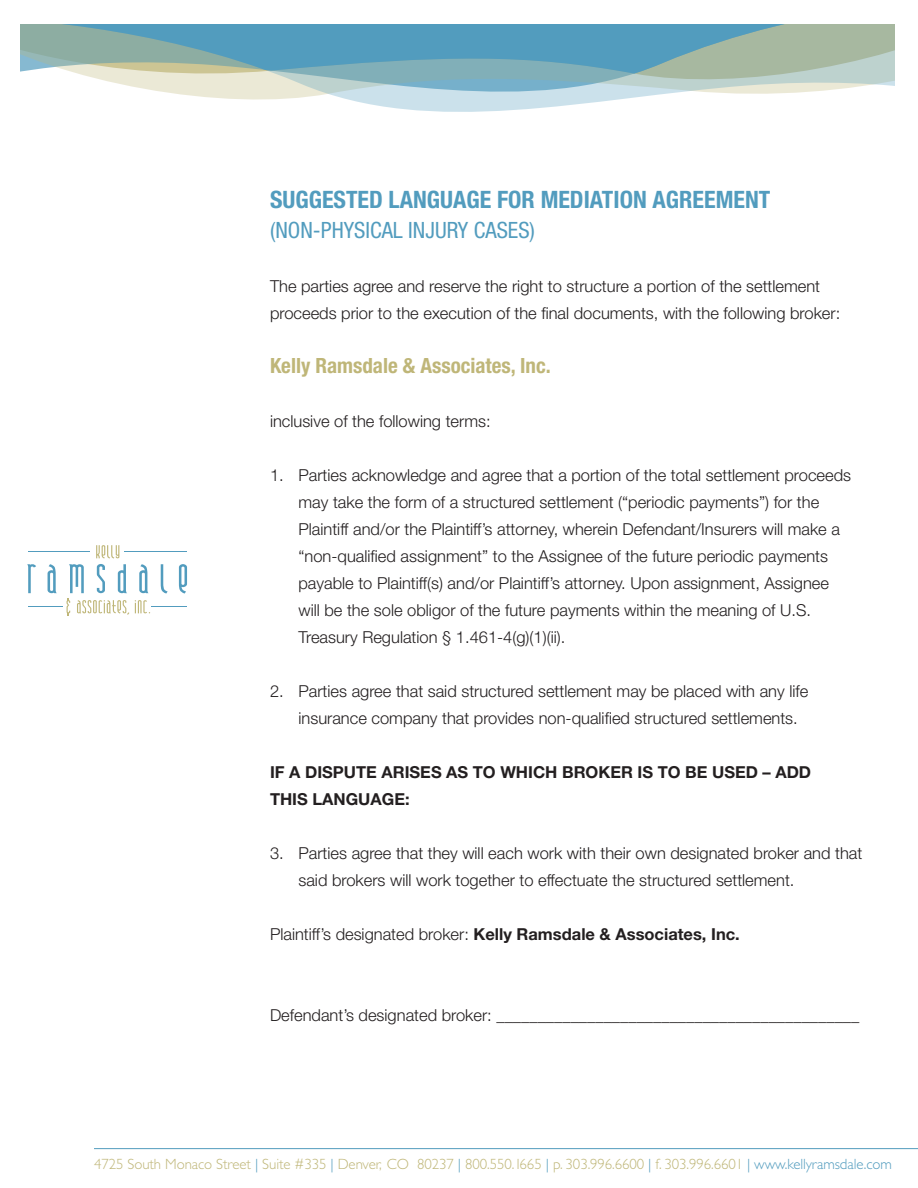
<style>
.page{position:relative;width:918px;height:1188px;background:#fff}
.page>*{position:absolute;margin:0;border:0;box-sizing:border-box;transform-origin:0 0}
.t1{font:700 condensed 24px "Helvetica Neue";color:#529cbe}
.t2{font:condensed 22.5px "Helvetica Neue";color:#529cbe}
.t3{font:700 condensed 21px "Helvetica Neue";color:#bfb678}
.t4{font:300 16.5px/27px "Helvetica Neue";color:#231f20}
.t5{font:700 16.5px/27px "Helvetica Neue";color:#231f20}
.t6{font:300 14.85px "Gill Sans";letter-spacing:-.005em;color:#bfb678}
.s1{font-weight:300}
.s2{color:#529cbe}
</style>
<div class="page">
<svg style="left:27px;top:564px;width:9px;height:29px"></svg>
<svg style="left:48px;top:564px;width:9px;height:29px"></svg>
<svg style="left:139px;top:564px;width:10px;height:29px"></svg>
<svg style="left:161px;top:564px;width:7px;height:30px"></svg>
<svg style="left:179px;top:564px;width:8px;height:30px"></svg>
<svg style="left:135px;top:600px;width:15px;height:13px"></svg>
<svg style="left:67px;top:564px;width:62px;height:51px"></svg>
<svg style="left:96px;top:545px;width:23px;height:13px"></svg>
<hr style="left:28px;top:552px;width:61px;height:1px;background:#529cbe">
<hr style="left:125px;top:551px;width:62px;height:1px;background:#529cbe">
<hr style="left:151px;top:607px;width:36px;height:1px;background:#529cbe">
<hr style="left:28px;top:607px;width:35px;height:1px;background:#529cbe">
<hr style="left:94px;top:1148px;width:824px;height:1px;background:#529cbe">
<svg style="left:80px;top:74px;width:815px;height:38px"></svg>
<svg style="left:21px;top:24px;width:874px;height:50px;background:#78aab4"></svg>
<p class="t1" style="left:270px;top:185px;width:502px">SUGGESTED LANGUAGE FOR MEDIATION AGREEMENT</p>
<p class="t2" style="left:270px;top:217px;width:267px">(NON-PHYSICAL INJURY CASES)</p>
<p class="t4" style="left:270px;top:272px;width:572px">The parties agree and reserve the right to structure a portion of the settlement proceeds prior to the execution of the final documents, with the following broker:</p>
<p class="t3" style="left:270px;top:352px;width:282px">Kelly Ramsdale &amp; Associates, Inc.</p>
<p class="t4" style="left:270px;top:407px;width:222px">inclusive of the following terms:</p>
<p class="t4" style="left:270px;top:461px;width:583px">1. Parties acknowledge and agree that a portion of the total settlement proceeds</p>
<p class="t4" style="left:298px;top:488px;width:522px">may take the form of a structured settlement (“periodic payments”) for the</p>
<p class="t4" style="left:298px;top:515px;width:543px">Plaintiff and/or the Plaintiff’s attorney, wherein Defendant/Insurers will make a</p>
<p class="t4" style="left:298px;top:542px;width:531px">“non-qualified assignment” to the Assignee of the future periodic payments</p>
<p class="t4" style="left:298px;top:569px;width:532px">payable to Plaintiff(s) and/or Plaintiff’s attorney. Upon assignment, Assignee</p>
<p class="t4" style="left:298px;top:596px;width:514px">will be the sole obligor of the future payments within the meaning of U.S.</p>
<p class="t4" style="left:298px;top:623px;width:268px">Treasury Regulation § 1.461-4(g)(1)(ii).</p>
<p class="t4" style="left:270px;top:677px;width:540px">2. Parties agree that said structured settlement may be placed with any life</p>
<p class="t4" style="left:298px;top:704px;width:501px">insurance company that provides non-qualified structured settlements.</p>
<p class="t5" style="left:270px;top:758px;width:543px">IF A DISPUTE ARISES AS TO WHICH BROKER IS TO BE USED – ADD<br>THIS LANGUAGE:</p>
<p class="t4" style="left:270px;top:839px;width:594px">3. Parties agree that they will each work with their own designated broker and that</p>
<p class="t4" style="left:298px;top:866px;width:498px">said brokers will work together to effectuate the structured settlement.</p>
<p class="t5" style="left:270px;top:920px;width:471px"><span class="s1">Plaintiff’s designated broker:</span> Kelly Ramsdale &amp; Associates, Inc.</p>
<p class="t4" style="left:270px;top:1001px;width:591px">Defendant’s designated broker: ____________________________________________</p>
<p class="t6" style="left:94px;top:1156px;width:800px">4725 South Monaco Street <span class="s2">|</span> Suite #335 <span class="s2">|</span> Denver, CO 80237 <span class="s2">|</span> 800.550.1665 <span class="s2">|</span> p. 303.996.6600 <span class="s2">|</span> f. 303.996.6601 <span class="s2">| www.kellyramsdale.com</span></p>
</div>
